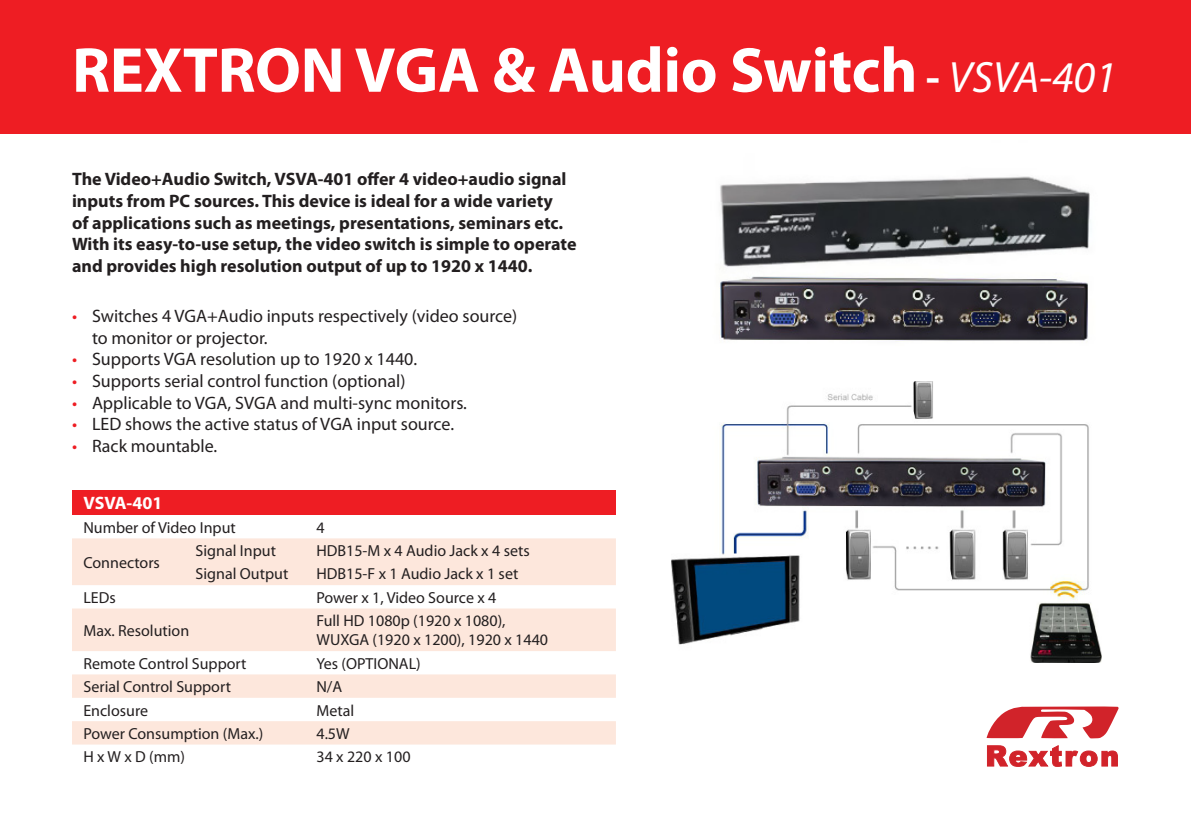
<style>
.page{position:relative;width:1191px;height:840px;background:#fff}
.page>*{position:absolute;margin:0;border:0;box-sizing:border-box;transform-origin:0 0}
.t1{font:700 64px "Myriad Pro";letter-spacing:-.005em;color:#fff}
.t2{font:700 18px/21.6px "Myriad Pro";color:#231f20}
.t3{font:18px/21.6px "Myriad Pro";color:#231f20}
.t4{font:700 18px "Myriad Pro";color:#fff}
.t5{font:16px/19.2px "Myriad Pro";color:#231f20}
.s1{font-size:44px}
.s2{font-weight:400;font-style:italic;font-size:44px}
.s3{color:#ee1d23}
</style>
<div class="page">
<div style="left:72px;top:490px;width:544px;height:24px;background:#ee1d23"></div>
<svg style="left:72px;top:538px;width:544px;height:206px;fill:#fde7dc"></svg>
<img style="left:719px;top:176px;width:371px;height:166px">
<svg style="left:986px;top:706px;width:132px;height:32px"></svg>
<svg style="left:987px;top:745px;width:131px;height:21px"></svg>
<div style="left:0;top:0;width:1191px;height:133px;background:#ee1d23"></div>
<img style="left:672px;top:381px;width:429px;height:281px">
<p class="t1" style="left:72px;top:28px;width:1046px">REXTRON VGA &amp; Audio Switch <span class="s1">-</span> <span class="s2">VSVA-401</span></p>
<p class="t2" style="left:72px;top:168px;width:506px">The Video+Audio Switch, VSVA-401 offer 4 video+audio signal inputs from PC sources. This device is ideal for a wide variety<br>of applications such as meetings, presentations, seminars etc.<br>With its easy-to-use setup, the video switch is simple to operate and provides high resolution output of up to 1920 x 1440.</p>
<p class="t3" style="left:92px;top:305px;width:427px;text-indent:-20px"><span class="s3">•</span> Switches 4 VGA+Audio inputs respectively (video source) to monitor or projector.</p>
<p class="t3" style="left:72px;top:348px;width:347px"><span class="s3">•</span> Supports VGA resolution up to 1920 x 1440.</p>
<p class="t3" style="left:72px;top:369px;width:335px"><span class="s3">•</span> Supports serial control function (optional)</p>
<p class="t3" style="left:72px;top:391px;width:396px"><span class="s3">•</span> Applicable to VGA, SVGA and multi-sync monitors.</p>
<p class="t3" style="left:72px;top:413px;width:383px"><span class="s3">•</span> LED shows the active status of VGA input source.</p>
<p class="t3" style="left:72px;top:434px;width:147px"><span class="s3">•</span> Rack mountable.</p>
<p class="t4" style="left:83px;top:491px;width:80px">VSVA-401</p>
<p class="t5" style="left:83px;top:517px;width:154px">Number of Video Input</p>
<p class="t5" style="left:316px;top:517px;width:10px">4</p>
<p class="t5" style="left:83px;top:552px;width:78px">Connectors</p>
<p class="t5" style="left:196px;top:540px;width:82px">Signal Input</p>
<p class="t5" style="left:316px;top:540px;width:215px">HDB15-M x 4 Audio Jack x 4 sets</p>
<p class="t5" style="left:196px;top:564px;width:94px">Signal Output</p>
<p class="t5" style="left:316px;top:564px;width:203px">HDB15-F x 1 Audio Jack x 1 set</p>
<p class="t5" style="left:83px;top:587px;width:34px">LEDs</p>
<p class="t5" style="left:316px;top:587px;width:181px">Power x 1, Video Source x 4</p>
<p class="t5" style="left:83px;top:620px;width:107px">Max. Resolution</p>
<p class="t5" style="left:316px;top:610px;width:233px">Full HD 1080p (1920 x 1080),<br>WUXGA (1920 x 1200), 1920 x 1440</p>
<p class="t5" style="left:83px;top:653px;width:165px">Remote Control Support</p>
<p class="t5" style="left:316px;top:653px;width:106px">Yes (OPTIONAL)</p>
<p class="t5" style="left:83px;top:676px;width:149px">Serial Control Support</p>
<p class="t5" style="left:316px;top:676px;width:27px">N/A</p>
<p class="t5" style="left:83px;top:699px;width:66px">Enclosure</p>
<p class="t5" style="left:316px;top:699px;width:39px">Metal</p>
<p class="t5" style="left:83px;top:723px;width:181px">Power Consumption (Max.)</p>
<p class="t5" style="left:316px;top:723px;width:35px">4.5W</p>
<p class="t5" style="left:83px;top:746px;width:103px">HxWxD(mm)</p>
<p class="t5" style="left:316px;top:746px;width:96px">34 x 220 x 100</p>
</div>
